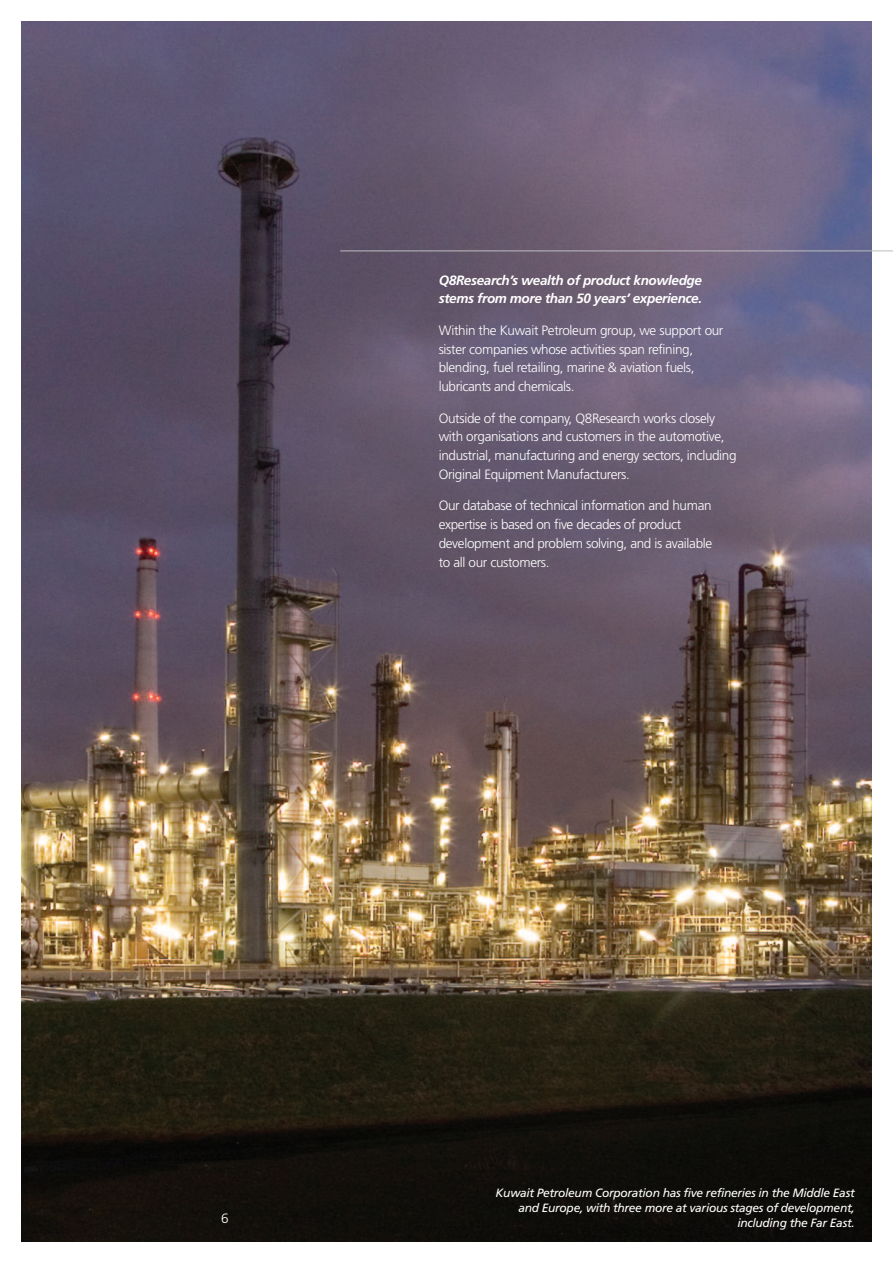
<style>
.page{position:relative;width:893px;height:1263px;background:#fff}
.page>*{position:absolute;margin:0;border:0;box-sizing:border-box;transform-origin:0 0}
.t1{font:300 13.5px/18.8px "Frutiger";letter-spacing:-.025em;color:#fff}
.t2{font:italic 700 13.5px/18.8px "Frutiger";letter-spacing:-.025em;color:#fff}
.t3{font:italic 12px/15px "Frutiger";letter-spacing:-.025em;color:#fff;text-align:right}
</style>
<div class="page">
<img style="left:21px;top:21px;width:851px;height:1221px">
<hr style="left:340px;top:250px;width:553px;height:1px;background:#bcbdc0">
<p class="t2" style="left:439px;top:271px;width:265px">Q8Research’s wealth of product knowledge stems from more than 50 years’ experience.</p>
<p class="t1" style="left:439px;top:322px;width:286px">Within the Kuwait Petroleum group, we support our sister companies whose activities span refining, blending, fuel retailing, marine &amp; aviation fuels, lubricants and chemicals.</p>
<p class="t1" style="left:439px;top:409px;width:299px">Outside of the company, Q8Research works closely with organisations and customers in the automotive, industrial, manufacturing and energy sectors, including Original Equipment Manufacturers.</p>
<p class="t1" style="left:439px;top:497px;width:275px">Our database of technical information and human expertise is based on five decades of product development and problem solving, and is available to all our customers.</p>
<p class="t1" style="left:221px;top:1210px;width:9px">6</p>
<p class="t3" style="left:496px;top:1186px;width:361px">Kuwait Petroleum Corporation has five refineries in the Middle East and Europe, with three more at various stages of development, including the Far East.</p>
</div>
